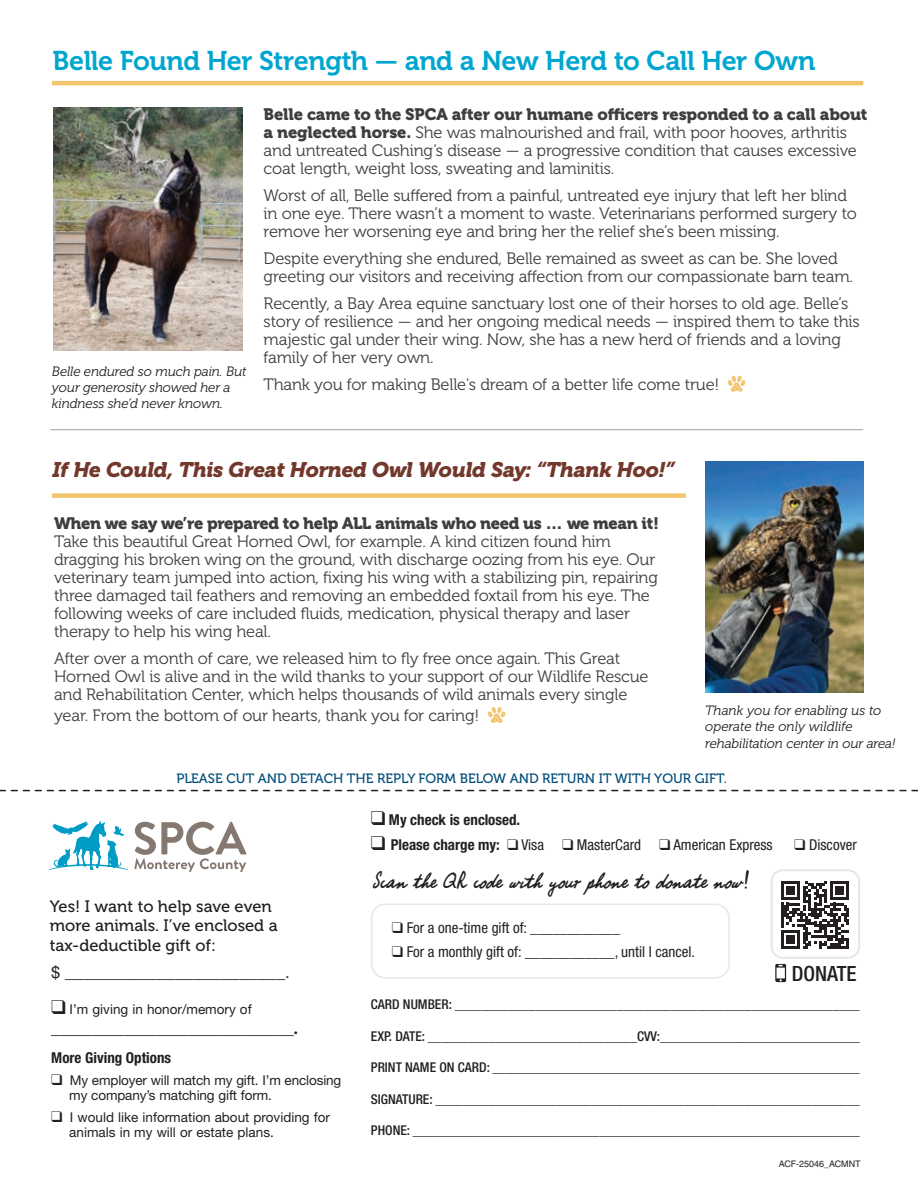
<style>
.page{position:relative;width:918px;height:1188px;background:#fff}
.page>*{position:absolute;margin:0;border:0;box-sizing:border-box;transform-origin:0 0}
.t1{font:27px "Museo 700";letter-spacing:-.02em;color:#00a6cf}
.t2{font:24.3px "Kirby";letter-spacing:.02em;color:#231f20}
.t3{font:italic 21px "Museo 900";letter-spacing:-.015em;color:#73382c}
.t4{font:500 condensed 21px "Helvetica Neue LT Std";color:#231f20}
.t5{font:16.5px/18px "Museo 300";letter-spacing:-.01em;color:#3e3e3f}
.t6{font:16.5px "Museo 900";letter-spacing:-.015em;color:#3e3e3f}
.t7{font:16.5px/19.5px "Museo 500";color:#231f20}
.t8{font:700 16.5px "Times LT Std";color:#231f20}
.t9{font:16.5px "Helvetica LT Std";color:#231f20}
.t10{font:condensed 15px "Helvetica Neue LT Std";color:#231f20}
.t11{font:700 condensed 15px "Helvetica Neue LT Std";color:#231f20}
.t12{font:500 condensed 13.5px "Helvetica Neue LT Std";color:#231f20}
.t13{font:13.5px/15px "Helvetica Neue LT Std";color:#231f20}
.t14{font:italic 13.5px/16.2px "Museo 300";letter-spacing:-.01em;color:#231f20}
.t15{font:13.5px "Museo 500";color:#004c79}
.t16{font:9px "Helvetica LT Std";color:#231f20}
.s1{font-family:"Museo 900"}
.s2{font-weight:700}
</style>
<div class="page">
<svg style="left:0;top:790px;width:918px;height:1px"></svg>
<svg style="left:48px;top:821px;width:80px;height:49px"></svg>
<svg style="left:134px;top:822px;width:113px;height:50px"></svg>
<div style="left:371px;top:904px;width:359px;height:75px;border:2px solid #e6e7e9;border-radius:14px"></div>
<img style="left:53px;top:108px;width:189px;height:243px">
<hr style="left:50px;top:429px;width:813px;height:1px;background:#9d9fa2">
<hr style="left:52px;top:81px;width:811px;height:4px;background:#f2c46c">
<img style="left:705px;top:462px;width:159px;height:230px">
<div style="left:52px;top:493px;width:634px;height:5px;background:#f2c46c"></div>
<svg style="left:728px;top:376px;width:17px;height:16px"></svg>
<svg style="left:488px;top:707px;width:17px;height:16px"></svg>
<div style="left:771px;top:869px;width:89px;height:90px;border:2px solid #e6e7e9;border-radius:11px"></div>
<img style="left:775px;top:963px;width:12px;height:20px">
<svg style="left:781px;top:881px;width:68px;height:68px"></svg>
<h1 class="t1" style="left:53px;top:45px;width:764px">Belle Found Her Strength — and a New Herd to Call Her Own</h1>
<p class="t14" style="left:52px;top:363px;width:196px">Belle endured so much pain. But your generosity showed her a kindness she’d never known.</p>
<p class="t6" style="left:264px;top:105px;width:605px">Belle came to the SPCA after our humane officers responded to a call about</p>
<p class="t5" style="left:264px;top:124px;width:595px"><span class="s1">a neglected horse.</span> She was malnourished and frail, with poor hooves, arthritis and untreated Cushing’s disease — a progressive condition that causes excessive coat length, weight loss, sweating and laminitis.</p>
<p class="t5" style="left:264px;top:187px;width:595px">Worst of all, Belle suffered from a painful, untreated eye injury that left her blind in one eye. There wasn’t a moment to waste. Veterinarians performed surgery to remove her worsening eye and bring her the relief she’s been missing.</p>
<p class="t5" style="left:264px;top:250px;width:591px">Despite everything she endured, Belle remained as sweet as can be. She loved greeting our visitors and receiving affection from our compassionate barn team.</p>
<p class="t5" style="left:264px;top:295px;width:598px">Recently, a Bay Area equine sanctuary lost one of their horses to old age. Belle’s story of resilience — and her ongoing medical needs — inspired them to take this majestic gal under their wing. Now, she has a new herd of friends and a loving family of her very own.</p>
<p class="t5" style="left:264px;top:376px;width:457px">Thank you for making Belle's dream of a better life come true!</p>
<p class="t3" style="left:53px;top:458px;width:623px">If He Could, This Great Horned Owl Would Say: “Thank Hoo!”</p>
<p class="t6" style="left:54px;top:514px;width:607px">When we say we’re prepared to help ALL animals who need us … we mean it!</p>
<p class="t5" style="left:54px;top:533px;width:606px">Take this beautiful Great Horned Owl, for example. A kind citizen found him dragging his broken wing on the ground, with discharge oozing from his eye. Our veterinary team jumped into action, fixing his wing with a stabilizing pin, repairing three damaged tail feathers and removing an embedded foxtail from his eye. The following weeks of care included fluids, medication, physical therapy and laser therapy to help his wing heal.</p>
<p class="t5" style="left:54px;top:650px;width:596px">After over a month of care, we released him to fly free once again. This Great<br>Horned Owl is alive and in the wild thanks to your support of our Wildlife Rescue and Rehabilitation Center, which helps thousands of wild animals every single</p>
<p class="t5" style="left:54px;top:707px;width:427px">year. From the bottom of our hearts, thank you for caring!</p>
<p class="t14" style="left:705px;top:703px;width:192px">Thank you for enabling us to operate the only wildlife rehabilitation center in our area!</p>
<p class="t15" style="left:176px;top:771px;width:552px">PLEASE CUT AND DETACH THE REPLY FORM BELOW AND RETURN IT WITH YOUR GIFT.</p>
<p class="t11" style="left:371px;top:811px;width:151px">❑ My check is enclosed.</p>
<p class="t10" style="left:371px;top:836px;width:403px">❑ <span class="s2">Please charge my:</span> ❑ Visa ❑ MasterCard ❑ American Express</p>
<p class="t10" style="left:794px;top:836px;width:64px">❑ Discover</p>
<p class="t7" style="left:50px;top:897px;width:229px">Yes! I want to help save even more animals. I’ve enclosed a tax-deductible gift of:</p>
<p class="t9" style="left:51px;top:962px;width:240px">$ _________ _______________.</p>
<p class="t13" style="left:51px;top:1002px;width:202px">❑ I’m giving in honor/memory of</p>
<p class="t8" style="left:51px;top:1018px;width:248px">______________________________.</p>
<p class="t11" style="left:51px;top:1049px;width:121px">More Giving Options</p>
<p class="t13" style="left:69px;top:1073px;width:274px;text-indent:-18px">❑ My employer will match my gift. I’m enclosing my company’s matching gift form.</p>
<p class="t13" style="left:69px;top:1109px;width:262px;text-indent:-18px">❑ I would like information about providing for animals in my will or estate plans.</p>
<h2 class="t2" style="left:373px;top:865px;width:378px">Scan the QR code with your phone to donate now!</h2>
<p class="t10" style="left:392px;top:919px;width:230px">❑ For a one-time gift of: ____________</p>
<p class="t10" style="left:392px;top:943px;width:305px">❑ For a monthly gift of: ____________, until I cancel.</p>
<p class="t12" style="left:371px;top:996px;width:490px">CARD NUMBER: ____________________________________________________________</p>
<p class="t12" style="left:371px;top:1028px;width:490px">EXP. DATE: _______________________________CVV:______________________________</p>
<p class="t12" style="left:371px;top:1059px;width:490px">PRINT NAME ON CARD: _______________________________________________________</p>
<p class="t12" style="left:371px;top:1091px;width:490px">SIGNATURE: _______________________________________________________________</p>
<p class="t12" style="left:371px;top:1122px;width:490px">PHONE: ___________________________________________________________________</p>
<p class="t4" style="left:792px;top:961px;width:66px">DONATE</p>
<p class="t16" style="left:779px;top:1159px;width:84px">ACF-25046_ACMNT</p>
</div>
